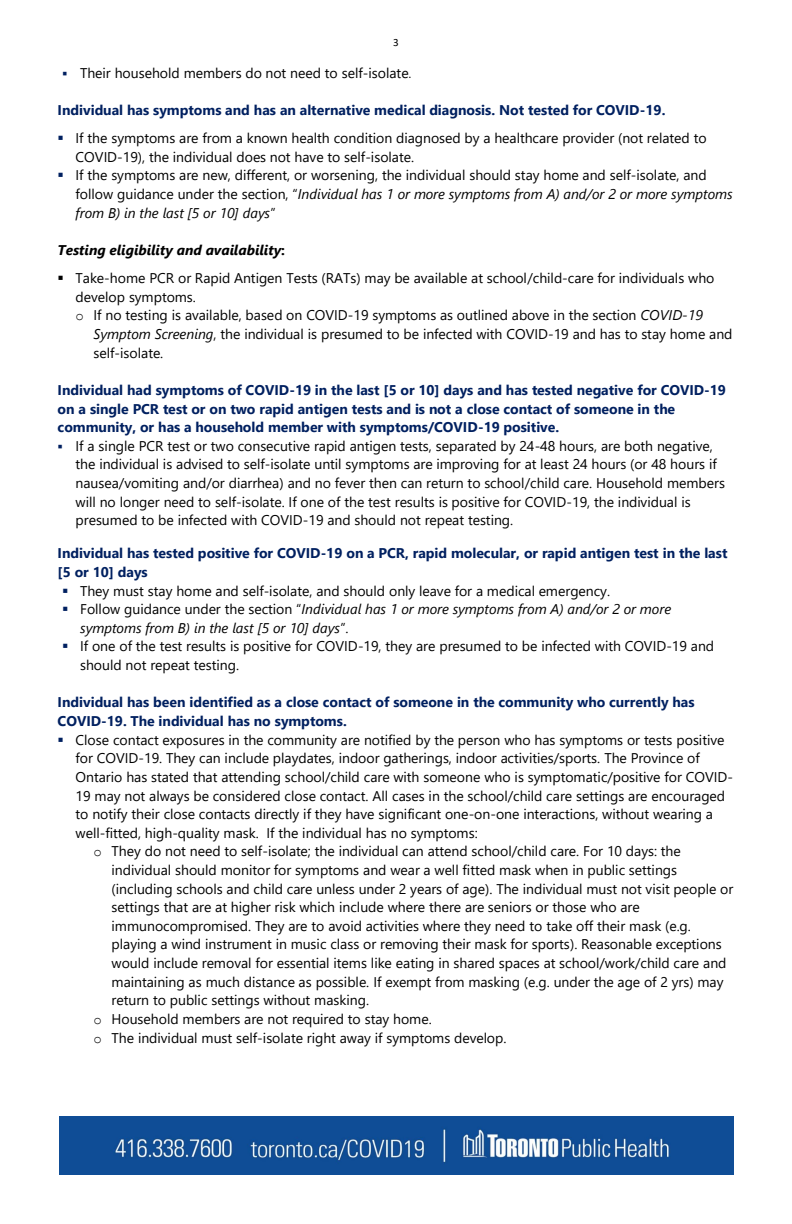
<style>
.page{position:relative;width:792px;height:1224px;background:#fff}
.page>*{position:absolute;margin:0;border:0;box-sizing:border-box;transform-origin:0 0}
.t1{font:14.1px/18.6px "Segoe UI";color:#000}
.t2{font:700 14.1px/18.7px "Segoe UI";color:#002060}
.t3{font:italic 14.1px/18.6px "Segoe UI";letter-spacing:-.005em;color:#000}
.t4{font:italic 700 14.1px "Segoe UI";color:#000}
.t5{font:11.1px "Calibri";color:#000}
.s1{color:#002060}
.s2{font-family:"Calibri";font-size:12px}
.s3{font-style:italic}
.s4{font-style:normal}
.s5{font-family:"Courier New"}
</style>
<div class="page">
<img style="left:59px;top:1116px;width:675px;height:58px">
<p class="t5" style="left:393px;top:38px;width:7px">3</p>
<p class="t1" style="left:62px;top:62px;width:351px"><span class="s1">▪</span> Their household members do not need to self-isolate<span class="s2">.</span></p>
<p class="t2" style="left:58px;top:99px;width:609px">Individual has symptoms and has an alternative medical diagnosis. Not tested for COVID-19.</p>
<p class="t1" style="left:76px;top:128px;width:633px;text-indent:-18px"><span class="s1">▪</span> If the symptoms are from a known health condition diagnosed by a healthcare provider (not related to<br>COVID-19), the individual does not have to self-isolate.</p>
<p class="t1" style="left:76px;top:165px;width:659px;text-indent:-18px"><span class="s1">▪</span> If the symptoms are new, different, or worsening, the individual should stay home and self-isolate, and follow guidance under the section, “<span class="s3">Individual has 1 or more symptoms from A) and/or 2 or more symptoms from B) in the last [5 or 10] days</span>”</p>
<p class="t4" style="left:58px;top:240px;width:229px">Testing eligibility and availability<span class="s4">:</span></p>
<p class="t1" style="left:76px;top:267px;width:640px;text-indent:-18px">▪ Take-home PCR or Rapid Antigen Tests (RATs) may be available at school/child-care for individuals who develop symptoms.</p>
<p class="t1" style="left:94px;top:305px;width:640px;text-indent:-18px"><span class="s5">o</span> If no testing is available, based on COVID-19 symptoms as outlined above in the section <span class="s3">COVID-19<br>Symptom Screening</span>, the individual is presumed to be infected with COVID-19 and has to stay home and self-isolate.</p>
<p class="t2" style="left:58px;top:379px;width:670px">Individual had symptoms of COVID-19 in the last [5 or 10] days and has tested negative for COVID-19 on a single PCR test or on two rapid antigen tests and is not a close contact of someone in the community, or has a household member with symptoms/COVID-19 positive.</p>
<p class="t1" style="left:76px;top:435px;width:651px;text-indent:-18px"><span class="s1">▪</span> If a single PCR test or two consecutive rapid antigen tests, separated by 24-48 hours, are both negative, the individual is advised to self-isolate until symptoms are improving for at least 24 hours (or 48 hours if nausea/vomiting and/or diarrhea) and no fever then can return to school/child care. Household members will no longer need to self-isolate. If one of the test results is positive for COVID-19, the individual is presumed to be infected with COVID-19 and should not repeat testing.</p>
<p class="t2" style="left:58px;top:543px;width:671px">Individual has tested positive for COVID-19 on a PCR, rapid molecular, or rapid antigen test in the last [5 or 10] days</p>
<p class="t1" style="left:62px;top:580px;width:550px"><span class="s1">▪</span> They must stay home and self-isolate, and should only leave for a medical emergency.</p>
<p class="t3" style="left:80px;top:599px;width:593px;text-indent:-18px"><span class="s1">▪</span> <span class="s4">Follow guidance under the section “</span>Individual has 1 or more symptoms from A) and/or 2 or more symptoms from B) in the last [5 or 10] days<span class="s4">”.</span></p>
<p class="t1" style="left:80px;top:636px;width:636px;text-indent:-18px"><span class="s1">▪</span> If one of the test results is positive for COVID-19, they are presumed to be infected with COVID-19 and should not repeat testing.</p>
<p class="t2" style="left:58px;top:692px;width:638px">Individual has been identified as a close contact of someone in the community who currently has<br>COVID-19. The individual has no symptoms.</p>
<p class="t1" style="left:76px;top:729px;width:659px;text-indent:-18px"><span class="s1">▪</span> Close contact exposures in the community are notified by the person who has symptoms or tests positive for COVID-19. They can include playdates, indoor gatherings, indoor activities/sports. The Province of Ontario has stated that attending school/child care with someone who is symptomatic/positive for COVID-19 may not always be considered close contact. All cases in the school/child care settings are encouraged to notify their close contacts directly if they have significant one-on-one interactions, without wearing a well-fitted, high-quality mask. If the individual has no symptoms:</p>
<p class="t1" style="left:112px;top:841px;width:623px;text-indent:-18px"><span class="s5">o</span> They do not need to self-isolate; the individual can attend school/child care. For 10 days: the individual should monitor for symptoms and wear a well fitted mask when in public settings (including schools and child care unless under 2 years of age). The individual must not visit people or settings that are at higher risk which include where there are seniors or those who are immunocompromised. They are to avoid activities where they need to take off their mask (e.g. playing a wind instrument in music class or removing their mask for sports). Reasonable exceptions would include removal for essential items like eating in shared spaces at school/work/child care and maintaining as much distance as possible. If exempt from masking (e.g. under the age of 2 yrs) may return to public settings without masking.</p>
<p class="t1" style="left:94px;top:1009px;width:340px"><span class="s5">o</span> Household members are not required to stay home.</p>
<p class="t1" style="left:94px;top:1027px;width:414px"><span class="s5">o</span> The individual must self-isolate right away if symptoms develop.</p>
</div>
